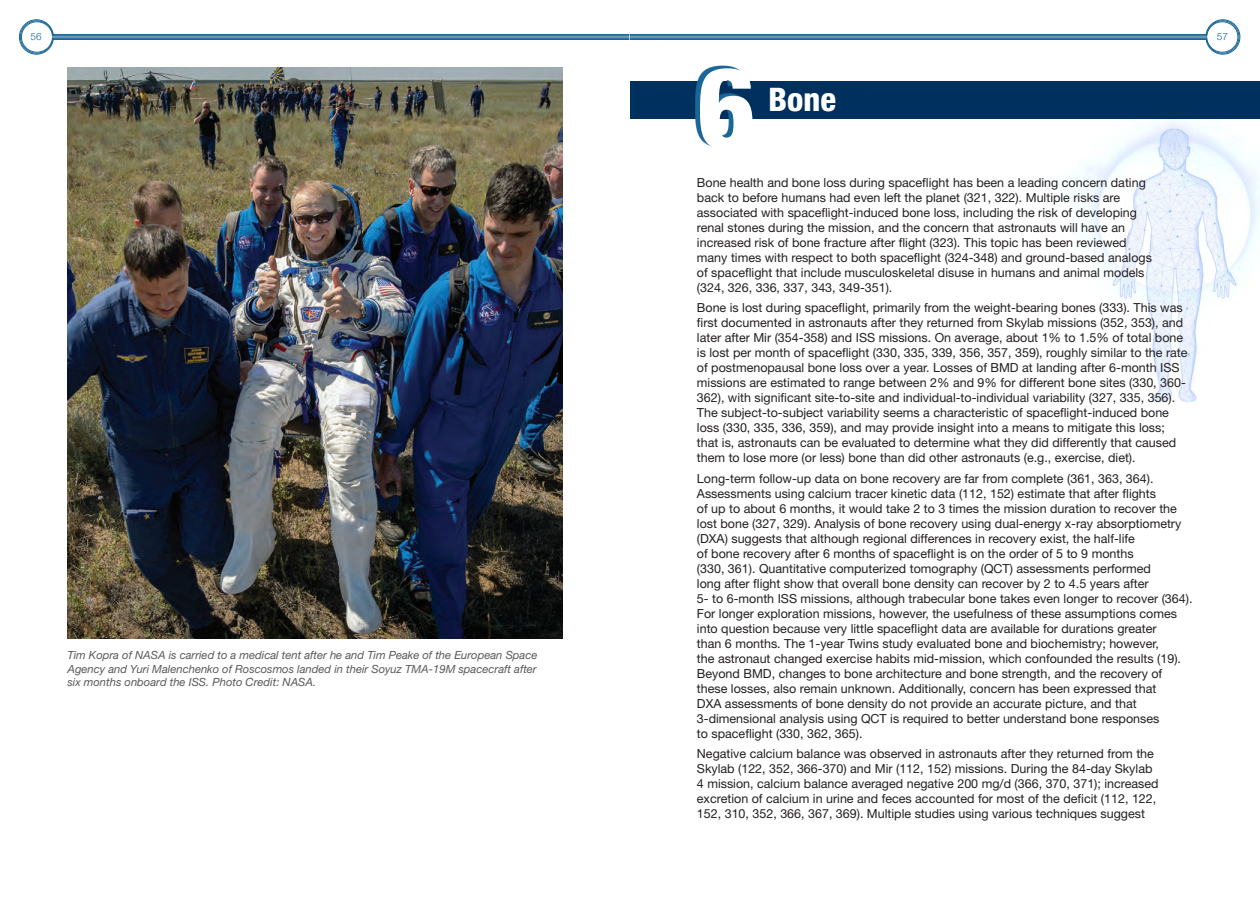
<style>
.page{position:relative;width:1260px;height:900px;background:#fff}
.page>*{position:absolute;margin:0;border:0;box-sizing:border-box;transform-origin:0 0}
.t1{font:800 condensed 112.5px "Helvetica Neue LT Std";color:#fff}
.t2{font:800 condensed 32.5px "Helvetica Neue LT Std";color:#fff}
.t3{font:12.5px/15px "Helvetica Neue LT Std";color:#231f20}
.t4{font:italic 11.25px/13.5px "Helvetica Neue LT Std";color:#57585a;text-align:justify}
.t5{font:300 10px "Helvetica Neue LT Std";color:#1a6697}
</style>
<div class="page">
<svg style="left:19px;top:19px;width:1221px;height:36px"></svg>
<div style="left:20px;top:21px;width:33px;height:32px;border:1px solid #1a6697;border-radius:16px"></div>
<div style="left:21px;top:22px;width:32px;height:30px;border:1px solid #1a6697;border-radius:15px"></div>
<img style="left:1043px;top:118px;width:217px;height:284px">
<img style="left:68px;top:68px;width:494px;height:570px">
<div style="left:630px;top:81px;width:630px;height:37px;background:#00305d"></div>
<svg style="left:695px;top:65px;width:53px;height:82px;fill:#1a6697"></svg>
<p class="t5" style="left:31px;top:31px;width:13px">56</p>
<p class="t5" style="left:1217px;top:31px;width:13px">57</p>
<p class="t1" style="left:697px;top:38px;width:60px">6</p>
<p class="t2" style="left:769px;top:79px;width:69px">Bone</p>
<p class="t4" style="left:68px;top:648px;width:472px">Tim Kopra of NASA is carried to a medical tent after he and Tim Peake of the European Space Agency and Yuri Malenchenko of Roscosmos landed in their Soyuz TMA-19M spacecraft after six months onboard the ISS. Photo Credit: NASA.</p>
<p class="t3" style="left:697px;top:174px;width:456px">Bone health and bone loss during spaceflight has been a leading concern dating back to before humans had even left the planet (321, 322). Multiple risks are associated with spaceflight-induced bone loss, including the risk of developing renal stones during the mission, and the concern that astronauts will have an increased risk of bone fracture after flight (323). This topic has been reviewed many times with respect to both spaceflight (324-348) and ground-based analogs of spaceflight that include musculoskeletal disuse in humans and animal models (324, 326, 336, 337, 343, 349-351).</p>
<p class="t3" style="left:697px;top:300px;width:492px">Bone is lost during spaceflight, primarily from the weight-bearing bones (333). This was first documented in astronauts after they returned from Skylab missions (352, 353), and later after Mir (354-358) and ISS missions. On average, about 1% to 1.5% of total bone is lost per month of spaceflight (330, 335, 339, 356, 357, 359), roughly similar to the rate of postmenopausal bone loss over a year. Losses of BMD at landing after 6-month ISS missions are estimated to range between 2% and 9% for different bone sites (330, 360- 362), with significant site-to-site and individual-to-individual variability (327, 335, 356).<br>The subject-to-subject variability seems a characteristic of spaceflight-induced bone loss (330, 335, 336, 359), and may provide insight into a means to mitigate this loss; that is, astronauts can be evaluated to determine what they did differently that caused them to lose more (or less) bone than did other astronauts (e.g., exercise, diet).</p>
<p class="t3" style="left:697px;top:471px;width:497px">Long-term follow-up data on bone recovery are far from complete (361, 363, 364).<br>Assessments using calcium tracer kinetic data (112, 152) estimate that after flights<br>of up to about 6 months, it would take 2 to 3 times the mission duration to recover the lost bone (327, 329). Analysis of bone recovery using dual-energy x-ray absorptiometry (DXA) suggests that although regional differences in recovery exist, the half-life<br>of bone recovery after 6 months of spaceflight is on the order of 5 to 9 months<br>(330, 361). Quantitative computerized tomography (QCT) assessments performed<br>long after flight show that overall bone density can recover by 2 to 4.5 years after<br>5- to 6-month ISS missions, although trabecular bone takes even longer to recover (364).<br>For longer exploration missions, however, the usefulness of these assumptions comes into question because very little spaceflight data are available for durations greater<br>than 6 months. The 1-year Twins study evaluated bone and biochemistry; however,<br>the astronaut changed exercise habits mid-mission, which confounded the results (19).<br>Beyond BMD, changes to bone architecture and bone strength, and the recovery of these losses, also remain unknown. Additionally, concern has been expressed that<br>DXA assessments of bone density do not provide an accurate picture, and that 3-dimensional analysis using QCT is required to better understand bone responses<br>to spaceflight (330, 362, 365).</p>
<p class="t3" style="left:697px;top:746px;width:463px">Negative calcium balance was observed in astronauts after they returned from the Skylab (122, 352, 366-370) and Mir (112, 152) missions. During the 84-day Skylab 4 mission, calcium balance averaged negative 200 mg/d (366, 370, 371); increased excretion of calcium in urine and feces accounted for most of the deficit (112, 122, 152, 310, 352, 366, 367, 369). Multiple studies using various techniques suggest</p>
</div>
